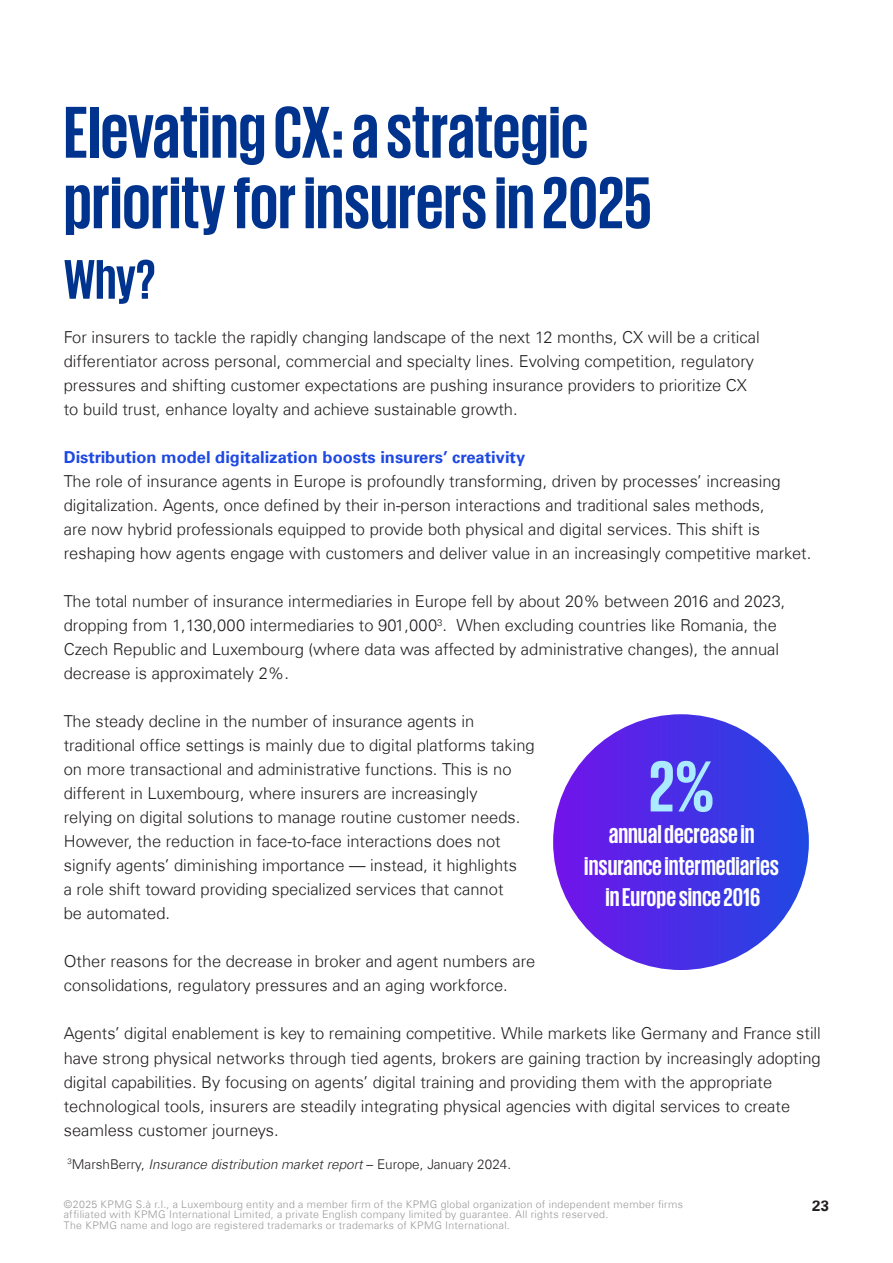
<style>
.page{position:relative;width:893px;height:1263px;background:#fff}
.page>*{position:absolute;margin:0;border:0;box-sizing:border-box;transform-origin:0 0}
.Kapitel_Headline_blau___KPMG_Bold_40pt{font:700 75px "KPMG";color:#00338d}
.t1{font:700 73.8px "KPMG";color:#aceaff}
.Kapitel_Headline_blau___KPMG_Bold_40pt-2{font:700 57px "KPMG";color:#00338d}
.t2{font:700 26.4px "KPMG";color:#fff}
.t3{font:300 16.5px/24px "Universfor KPMG";color:#231f20}
.t4{font:700 16.5px "Universfor KPMG";color:#1e49e2}
.t5{font:700 15px "Universfor KPMG";color:#231f20}
.t6{font:italic 300 13.5px "Universfor KPMG";color:#231f20}
.t7{font:300 10.5px/10.5px "Universfor KPMG";letter-spacing:.03em;color:#989898}
.s1{font-style:normal}
</style>
<div class="page">
<div style="left:553px;top:714px;width:256px;height:256px;background:linear-gradient(to right,#7214ea,#2149e2);border-radius:128px"></div>
<p class="Kapitel_Headline_blau___KPMG_Bold_40pt" style="left:64px;top:95px;width:526px">Elevating CX: a strategic</p>
<p class="Kapitel_Headline_blau___KPMG_Bold_40pt" style="left:64px;top:165px;width:589px">priority for insurers in 2025</p>
<p class="Kapitel_Headline_blau___KPMG_Bold_40pt-2" style="left:64px;top:251px;width:93px">Why?</p>
<p class="t3" style="left:64px;top:325px;width:697px">For insurers to tackle the rapidly changing landscape of the next 12 months, CX will be a critical differentiator across personal, commercial and specialty lines. Evolving competition, regulatory pressures and shifting customer expectations are pushing insurance providers to prioritize CX to build trust, enhance loyalty and achieve sustainable growth.</p>
<p class="t4" style="left:64px;top:448px;width:463px">Distribution model digitalization boosts insurers’ creativity</p>
<p class="t3" style="left:64px;top:469px;width:749px">The role of insurance agents in Europe is profoundly transforming, driven by processes’ increasing digitalization. Agents, once defined by their in-person interactions and traditional sales methods,<br>are now hybrid professionals equipped to provide both physical and digital services. This shift is reshaping how agents engage with customers and deliver value in an increasingly competitive market.</p>
<p class="t3" style="left:64px;top:589px;width:723px">The total number of insurance intermediaries in Europe fell by about 20% between 2016 and 2023, dropping from 1,130,000 intermediaries to 901,000<sup>3</sup>. When excluding countries like Romania, the Czech Republic and Luxembourg (where data was affected by administrative changes), the annual decrease is approximately 2%.</p>
<p class="t3" style="left:64px;top:709px;width:472px">The steady decline in the number of insurance agents in traditional office settings is mainly due to digital platforms taking on more transactional and administrative functions. This is no different in Luxembourg, where insurers are increasingly</p>
<p class="t3" style="left:64px;top:805px;width:458px">relying on digital solutions to manage routine customer needs.<br>However, the reduction in face-to-face interactions does not signify agents’ diminishing importance — instead, it highlights a role shift toward providing specialized services that cannot be automated.</p>
<p class="t3" style="left:64px;top:949px;width:473px">Other reasons for the decrease in broker and agent numbers are consolidations, regulatory pressures and an aging workforce.</p>
<p class="t3" style="left:64px;top:1021px;width:759px">Agents’ digital enablement is key to remaining competitive. While markets like Germany and France still have strong physical networks through tied agents, brokers are gaining traction by increasingly adopting digital capabilities. By focusing on agents’ digital training and providing them with the appropriate technological tools, insurers are steadily integrating physical agencies with digital services to create seamless customer journeys.</p>
<p class="t1" style="left:649px;top:749px;width:67px">2%</p>
<p class="t2" style="left:609px;top:821px;width:147px">annual decrease in</p>
<p class="t2" style="left:584px;top:852px;width:196px">insurance intermediaries</p>
<p class="t2" style="left:605px;top:884px;width:156px">in Europe since 2016</p>
<p class="t6" style="left:68px;top:1155px;width:445px"><sup>3</sup><span class="s1">MarshBerry,</span> Insurance distribution market report <span class="s1">– Europe, January 2024.</span></p>
<p class="t7" style="left:64px;top:1199px;width:621px">©2025 KPMG S.à r.l., a Luxembourg entity and a member firm of the KPMG global organization of independent member firms affiliated with KPMG International Limited, a private English company limited by guarantee. All rights reserved.<br>The KPMG name and logo are registered trademarks or trademarks of KPMG International.</p>
<p class="t5" style="left:812px;top:1197px;width:19px">23</p>
</div>
